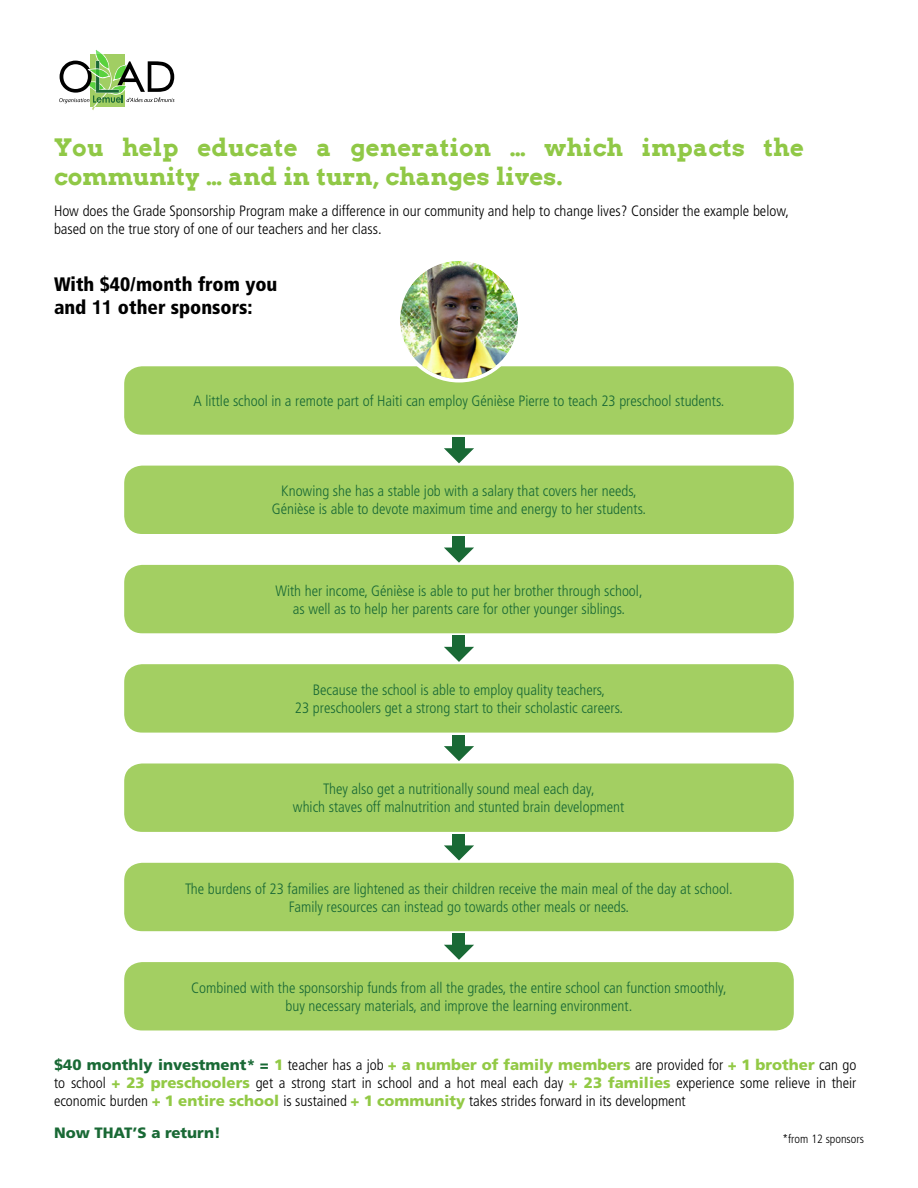
<style>
.page{position:relative;width:918px;height:1188px;background:#fff}
.page>*{position:absolute;margin:0;border:0;box-sizing:border-box;transform-origin:0 0}
.t1{font:700 24px/28.8px "Arvo";letter-spacing:.01em;color:#90c846}
.t2{font:900 condensed 19.5px/23.4px "Frutiger";color:#000}
.t3{font:300 condensed 15px/18px "Frutiger";color:#196935;text-align:center}
.t4{font:300 condensed 15px/18px "Frutiger";color:#000}
.t5{font:900 15px "Frutiger";color:#196935}
.t6{font:300 condensed 12px "Frutiger";color:#000}
.s1{font-family:"Helvetica";font-weight:700;font-stretch:normal}
.s2{font-weight:900;font-stretch:normal;color:#196935}
.s3{font-weight:900;font-stretch:normal;color:#92c945}
</style>
<div class="page">
<svg style="left:59px;top:50px;width:115px;height:60px"></svg>
<div style="left:124px;top:366px;width:670px;height:69px;background:#a3cf62;border-radius:18px"></div>
<div style="left:124px;top:466px;width:670px;height:68px;background:#a3cf62;border-radius:18px"></div>
<div style="left:124px;top:565px;width:670px;height:68px;background:#a3cf62;border-radius:18px"></div>
<div style="left:124px;top:664px;width:670px;height:69px;background:#a3cf62;border-radius:18px"></div>
<div style="left:124px;top:764px;width:670px;height:68px;background:#a3cf62;border-radius:18px"></div>
<div style="left:124px;top:863px;width:670px;height:68px;background:#a3cf62;border-radius:18px"></div>
<div style="left:124px;top:962px;width:670px;height:68px;background:#a3cf62;border-radius:18px"></div>
<img style="left:400px;top:261px;width:118px;height:118px;border-radius:59px">
<div style="left:396px;top:257px;width:126px;height:125px;border:4px solid #fff;border-radius:50%"></div>
<div style="left:453px;top:437px;width:12px;height:13px;background:#196935"></div>
<svg style="left:444px;top:448px;width:30px;height:15px"></svg>
<div style="left:453px;top:536px;width:12px;height:13px;background:#196935"></div>
<svg style="left:444px;top:548px;width:30px;height:15px"></svg>
<div style="left:453px;top:636px;width:12px;height:12px;background:#196935"></div>
<svg style="left:444px;top:647px;width:30px;height:15px"></svg>
<div style="left:453px;top:735px;width:12px;height:13px;background:#196935"></div>
<svg style="left:444px;top:746px;width:30px;height:15px"></svg>
<div style="left:453px;top:834px;width:12px;height:13px;background:#196935"></div>
<svg style="left:444px;top:845px;width:30px;height:16px"></svg>
<div style="left:453px;top:933px;width:12px;height:13px;background:#196935"></div>
<svg style="left:444px;top:945px;width:30px;height:15px"></svg>
<h1 class="t1" style="left:54px;top:133px;width:751px">You help educate a generation … which impacts the community … and in turn, changes lives.</h1>
<p class="t4" style="left:54px;top:202px;width:736px">How does the Grade Sponsorship Program make a difference in our community and help to change lives? Consider the example below, based on the true story of one of our teachers and her class.</p>
<h2 class="t2" style="left:54px;top:272px;width:225px">With $40/month from you and <span class="s1">11</span> other sponsors:</h2>
<p class="t3" style="left:194px;top:392px;width:532px">A little school in a remote part of Haiti can employ Génièse Pierre to teach 23 preschool students.</p>
<p class="t3" style="left:272px;top:482px;width:376px">Knowing she has a stable job with a salary that covers her needs,<br>Génièse is able to devote maximum time and energy to her students.</p>
<p class="t3" style="left:275px;top:582px;width:369px">With her income, Génièse is able to put her brother through school, as well as to help her parents care for other younger siblings.</p>
<p class="t3" style="left:295px;top:681px;width:330px">Because the school is able to employ quality teachers,<br>23 preschoolers get a strong start to their scholastic careers.</p>
<p class="t3" style="left:293px;top:780px;width:333px">They also get a nutritionally sound meal each day,<br>which staves off malnutrition and stunted brain development</p>
<p class="t3" style="left:185px;top:880px;width:549px">The burdens of 23 families are lightened as their children receive the main meal of the day at school.<br>Family resources can instead go towards other meals or needs.</p>
<p class="t3" style="left:191px;top:979px;width:537px">Combined with the sponsorship funds from all the grades, the entire school can function smoothly, buy necessary materials, and improve the learning environment.</p>
<p class="t4" style="left:54px;top:1056px;width:804px;text-align:justify"><span class="s2">$40 monthly investment* =</span> <span class="s3">1</span> teacher has a job <span class="s3">+ a number of family members</span> are provided for <span class="s3">+ 1 brother</span> can go to school <span class="s3">+ 23 preschoolers</span> get a strong start in school and a hot meal each day <span class="s3">+ 23 families</span> experience some relieve in their economic burden <span class="s3">+ 1 entire school</span> is sustained <span class="s3">+ 1 community</span> takes strides forward in its development</p>
<p class="t6" style="left:782px;top:1132px;width:83px">*from 12 sponsors</p>
<p class="t5" style="left:54px;top:1123px;width:168px">Now THAT’S a return!</p>
</div>
